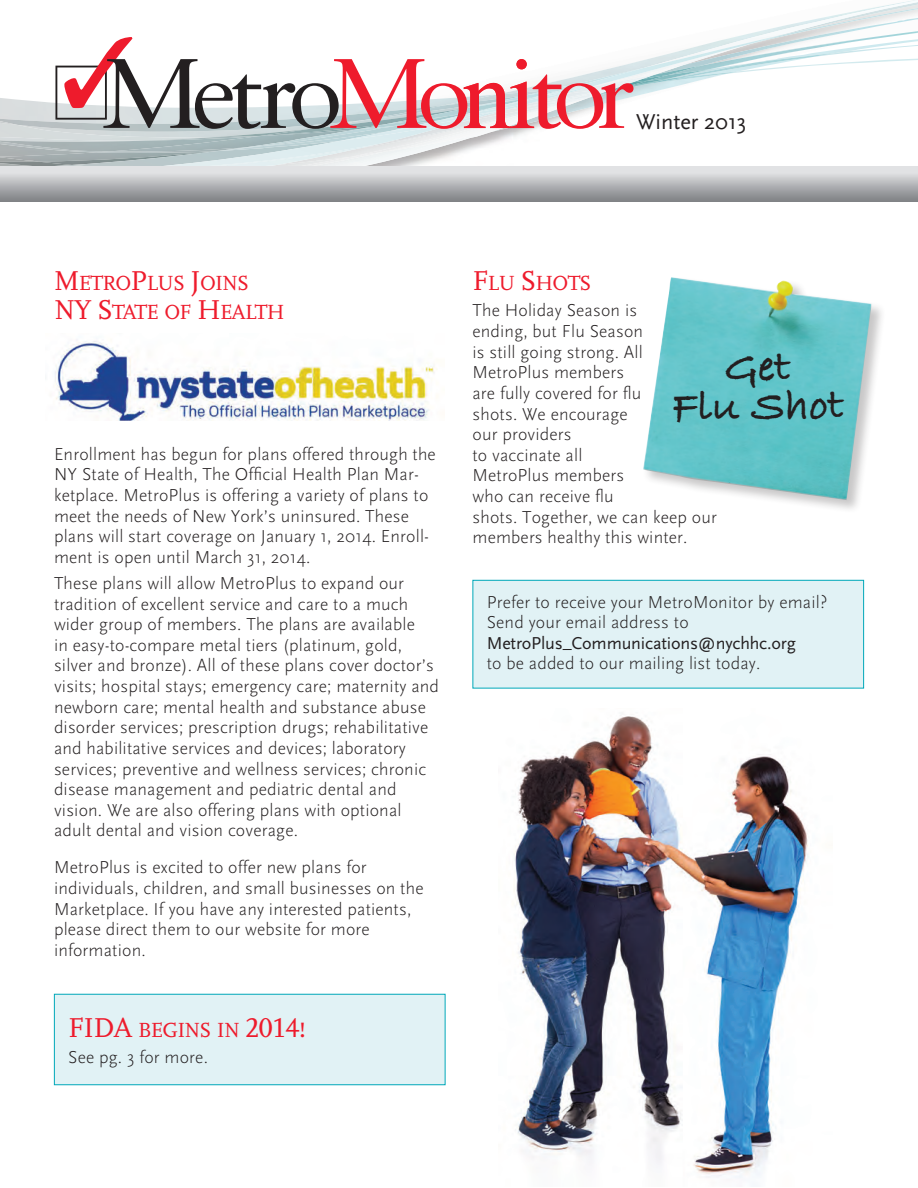
<style>
.page{position:relative;width:918px;height:1188px;background:#fff}
.page>*{position:absolute;margin:0;border:0;box-sizing:border-box;transform-origin:0 0}
.t1{font:45px "Bradley Hand ITCTT Bold";color:#231f20}
.CMO_Headline{font:28.5px "TC Scala Caps";letter-spacing:-.03em;color:#ee1b2c}
.t2{font:22.5px "Scala Sans";color:#231f20}
.CMO_Headline-2{font:21.3px/28.5px "TC Scala Caps";letter-spacing:-.04em;color:#ee1b2c}
.Body_text{font:300 18px/20.7px "Scala Sans";letter-spacing:.01em;color:#231f20}
.CMO_Headline-3{font:300 18px/20.7px "Scala Sans";letter-spacing:.01em;color:#231f20}
.s1{font-size:28.5px}
.s2{font-size:21.3px}
.s3{font-weight:400}
</style>
<div class="page">
<img style="left:514px;top:716px;width:295px;height:462px">
<img style="left:0;top:121px;width:17px;height:4px">
<img style="left:0;top:132px;width:124px;height:33px">
<img style="left:744px;top:0;width:174px;height:68px">
<img style="left:72px;top:141px;width:52px;height:24px">
<img style="left:751px;top:8px;width:167px;height:36px">
<img style="left:757px;top:31px;width:42px;height:11px">
<img style="left:634px;top:35px;width:147px;height:53px">
<img style="left:124px;top:129px;width:338px;height:37px">
<img style="left:341px;top:129px;width:164px;height:12px">
<img style="left:389px;top:129px;width:118px;height:2px">
<svg style="left:0;top:166px;width:918px;height:35px;background:#b7b9bb"></svg>
<svg style="left:55px;top:37px;width:579px;height:92px"></svg>
<div style="left:473px;top:580px;width:391px;height:108px;background:#e1f2f5"></div>
<div style="left:472px;top:580px;width:392px;height:108px;border:1px solid #00a8b9"></div>
<div style="left:54px;top:994px;width:391px;height:91px;background:#e1f2f5"></div>
<div style="left:54px;top:994px;width:392px;height:91px;border:1px solid #00a8b9"></div>
<img style="left:55px;top:341px;width:382px;height:80px">
<div style="left:642px;top:276px;width:244px;height:238px;background:#231f20;opacity:.25"></div>
<img style="left:643px;top:277px;width:229px;height:223px">
<div style="left:725px;top:354px;width:66px;height:34px;background:#63c5ca"></div>
<p class="t2" style="left:636px;top:109px;width:112px">Winter 2013</p>
<p class="CMO_Headline-2" style="left:54px;top:270px;width:232px"><span class="s1">M</span> ETRO<span class="s1">P</span>LUS <span class="s1">J</span>OINS<br><span class="s1">NY S</span> TATE OF <span class="s1">H</span> EALTH</p>
<p class="CMO_Headline-3" style="left:54px;top:444px;width:383px">Enrollment has begun for plans offered through the NY State of Health, The Official Health Plan Mar&shy;ketplace. MetroPlus is offering a variety of plans to meet the needs of New York’s uninsured. These plans will start coverage on January 1, 2014. Enroll&shy;ment is open until March 31, 2014.</p>
<p class="Body_text" style="left:54px;top:573px;width:387px">These plans will allow MetroPlus to expand our tradition of excellent service and care to a much wider group of members. The plans are available<br>in easy-to-compare metal tiers (platinum, gold, silver and bronze). All of these plans cover doctor’s visits; hospital stays; emergency care; maternity and newborn care; mental health and substance abuse disorder services; prescription drugs; rehabilitative and habilitative services and devices; laboratory services; preventive and wellness services; chronic disease management and pediatric dental and vision. We are also offering plans with optional adult dental and vision coverage.</p>
<p class="Body_text" style="left:54px;top:857px;width:371px">MetroPlus is excited to offer new plans for individuals, children, and small businesses on the Marketplace. If you have any interested patients, please direct them to our website for more information.</p>
<p class="CMO_Headline" style="left:68px;top:1012px;width:240px">FIDA <span class="s2">BEGINS IN</span> 2014!</p>
<p class="Body_text" style="left:68px;top:1047px;width:141px">See pg. 3 for more.</p>
<p class="CMO_Headline-2" style="left:472px;top:270px;width:121px"><span class="s1">F</span>LU <span class="s1">S</span> HOTS</p>
<p class="Body_text" style="left:472px;top:300px;width:246px">The Holiday Season is<br>ending, but Flu Season<br>is still going strong. All<br>MetroPlus members<br>are fully covered for flu<br>shots. We encourage<br>our providers<br>to vaccinate all<br>MetroPlus members<br>who can receive flu<br>shots. Together, we can keep our members healthy this winter.</p>
<p class="t1" style="left:672px;top:373px;width:173px;rotate:-1deg">Flu Shot</p>
<p class="Body_text" style="left:487px;top:592px;width:342px">Prefer to receive your MetroMonitor by email?<br>Send your email address to <span class="s3">MetroPlus_Communications@nychhc.org<br></span>to be added to our mailing list today.</p>
</div>
